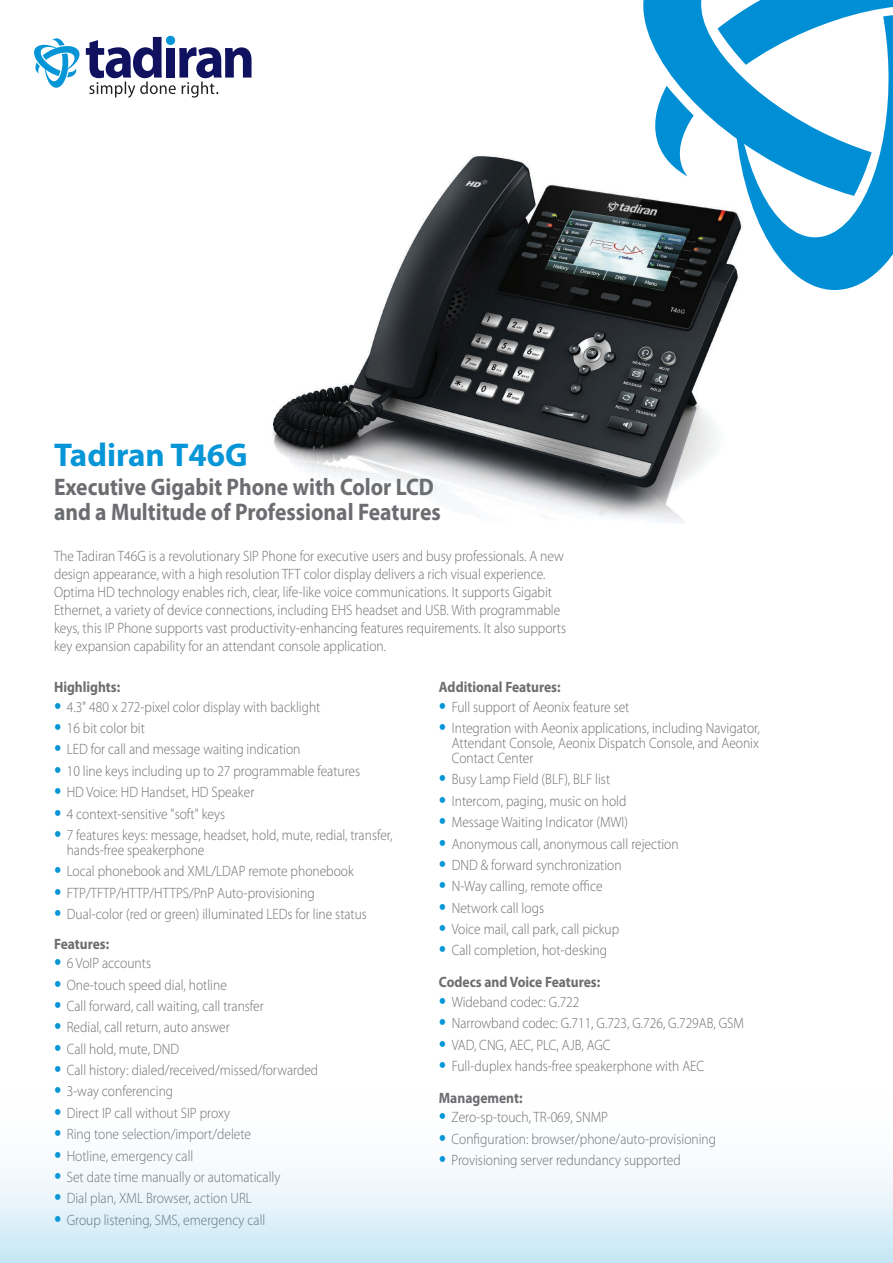
<style>
.page{position:relative;width:893px;height:1263px;background:#fff}
.page>*{position:absolute;margin:0;border:0;box-sizing:border-box;transform-origin:0 0}
.t1{font:700 33px "Myriad Pro";color:#0696d7}
.t2{font:700 24px/25.5px "Myriad Pro";color:#6c6d70;scale:.9 1}
.t3{font:300 15px/18px "Myriad Pro";color:#6c6d70;scale:.9 1}
.t4{font:700 15px "Myriad Pro";color:#6c6d70;scale:.9 1}
.s1{font-family:"Helvetica";font-size:16.5px;color:#0696d7}
.s2{font-weight:700}
</style>
<div class="page">
<img style="left:272px;top:155px;width:462px;height:368px">
<svg style="left:34px;top:37px;width:218px;height:61px"></svg>
<svg style="left:733px;top:206px;width:160px;height:84px;fill:#008fd5"></svg>
<svg style="left:623px;top:0;width:270px;height:206px"></svg>
<svg style="left:0;top:1173px;width:893px;height:90px"></svg>
<h1 class="t1" style="left:54px;top:433px;width:195px">Tadiran T46G</h1>
<h2 class="t2" style="left:54px;top:473px;width:431px">Executive Gigabit Phone with Color LCD and a Multitude of Professional Features</h2>
<p class="t3" style="left:54px;top:546px;width:570px">The Tadiran T46 aisG revolutionary SIP Phone for executive users and busy professionals A. new design appearance, with a high resolution TFT color display delivers a rich visual experience.<br>Optima HD technology enables rich, clear, life-like voice communications It. supports Gigabit Ethernet a, variety of device connections, including EHS headset and USB. With programmable keys, this IP Phone supports vast productivity-enhancing features requirements It. also supports key expansion capability for an attendant console application.</p>
<p class="t4" style="left:54px;top:677px;width:75px">Highlights:</p>
<p class="t3" style="left:54px;top:697px;width:298px"><span class="s1">•</span> 4.3" 480 x 272-pixel color display with backlight</p>
<p class="t3" style="left:54px;top:719px;width:103px"><span class="s1">•</span> 16 bit color bit</p>
<p class="t3" style="left:54px;top:740px;width:275px"><span class="s1">•</span> LED for call and message waiting indication</p>
<p class="t3" style="left:54px;top:762px;width:342px"><span class="s1">•</span> 10 line keys including up to 27 programmable features</p>
<p class="t3" style="left:54px;top:783px;width:224px"><span class="s1">•</span> HD Voice: HD Handset, HD Speaker</p>
<p class="t3" style="left:54px;top:804px;width:192px"><span class="s1">•</span> 4 context-sensitive "soft" keys</p>
<p class="t3" style="left:67px;top:827px;width:364px;line-height:15px;text-indent:-13px"><span class="s1">•</span> 7 features keys: message, headset, hold, mute, redial, transfer, hands-free speakerphone</p>
<p class="t3" style="left:54px;top:862px;width:335px"><span class="s1">•</span> Local phonebook and XML/LDAP remote phonebook</p>
<p class="t3" style="left:54px;top:883px;width:291px"><span class="s1">•</span> FTP/TFTP/HTTP/HTTPS/PnP Auto-provisioning</p>
<p class="t3" style="left:54px;top:899px;width:349px;line-height:29.8px"><span class="s1">•</span> Dual-color (red or green) illuminated LEDs for line status<br><span class="s2">Features:</span></p>
<p class="t3" style="left:54px;top:954px;width:109px"><span class="s1">•</span> 6 VoIP accounts</p>
<p class="t3" style="left:54px;top:975px;width:194px"><span class="s1">•</span> One-touch speed dial, hotline</p>
<p class="t3" style="left:54px;top:997px;width:235px"><span class="s1">•</span> Call forward, call waiting, call transfer</p>
<p class="t3" style="left:54px;top:1018px;width:197px"><span class="s1">•</span> Redial, call return, auto answer</p>
<p class="t3" style="left:54px;top:1039px;width:141px"><span class="s1">•</span> Call hold, mute, DND</p>
<p class="t3" style="left:54px;top:1061px;width:295px"><span class="s1">•</span> Call history: dialed/received/missed/forwarded</p>
<p class="t3" style="left:54px;top:1082px;width:134px"><span class="s1">•</span> 3-way conferencing</p>
<p class="t3" style="left:54px;top:1104px;width:197px"><span class="s1">•</span> Direct IP call without SIP proxy</p>
<p class="t3" style="left:54px;top:1125px;width:220px"><span class="s1">•</span> Ring tone selection/import/delete</p>
<p class="t3" style="left:54px;top:1146px;width:156px"><span class="s1">•</span> Hotline, emergency call</p>
<p class="t3" style="left:54px;top:1168px;width:253px"><span class="s1">•</span> Set date time manually or automatically</p>
<p class="t3" style="left:54px;top:1189px;width:221px"><span class="s1">•</span> Dial plan, XML Browser, action URL</p>
<p class="t3" style="left:54px;top:1210px;width:236px"><span class="s1">•</span> Group listening, SMS, emergency call</p>
<p class="t4" style="left:439px;top:677px;width:137px">Additional Features:</p>
<p class="t3" style="left:439px;top:697px;width:213px"><span class="s1">•</span> Full support of Aeonix feature set</p>
<p class="t3" style="left:452px;top:720px;width:344px;line-height:15px;text-align:justify;text-indent:-13px"><span class="s1">•</span> Integration with Aeonix applications, including Navigator, Attendant Console, Aeonix Dispatch Console, and Aeonix Contact Center</p>
<p class="t3" style="left:439px;top:770px;width:192px"><span class="s1">•</span> Busy Lamp Field (BLF ,) BLF list</p>
<p class="t3" style="left:439px;top:792px;width:210px"><span class="s1">•</span> Intercom, paging, music on hold</p>
<p class="t3" style="left:439px;top:813px;width:212px"><span class="s1">•</span> Message Waiting Indicator (MWI(</p>
<p class="t3" style="left:439px;top:834px;width:268px"><span class="s1">•</span> Anonymous call, anonymous call rejection</p>
<p class="t3" style="left:439px;top:856px;width:205px"><span class="s1">•</span> DND &amp; forward synchronization</p>
<p class="t3" style="left:439px;top:877px;width:183px"><span class="s1">•</span> -N Way calling, remote office</p>
<p class="t3" style="left:439px;top:898px;width:118px"><span class="s1">•</span> Network call logs</p>
<p class="t3" style="left:439px;top:920px;width:202px"><span class="s1">•</span> Voice mail, call park, call pickup</p>
<p class="t3" style="left:439px;top:934px;width:188px;line-height:32.1px"><span class="s1">•</span> Call completion, hot-desking<br><span class="s2">Codecs and Voice Features:</span></p>
<p class="t3" style="left:439px;top:992px;width:158px"><span class="s1">•</span> Wideband codec G: .722</p>
<p class="t3" style="left:439px;top:1014px;width:340px"><span class="s1">•</span> Narrowband codec G: .711, G.723, G.726, G.729AB, GSM</p>
<p class="t3" style="left:439px;top:1035px;width:192px"><span class="s1">•</span> VAD, CNG, AEC, PLC, AJB, AGC</p>
<p class="t3" style="left:439px;top:1049px;width:296px;line-height:32.2px"><span class="s1">•</span> Full-duplex hands-free speakerphone with AEC<br><span class="s2">Management:</span></p>
<p class="t3" style="left:439px;top:1108px;width:189px"><span class="s1">•</span> Zero-sp-touch TR, -069, SNMP</p>
<p class="t3" style="left:439px;top:1130px;width:310px"><span class="s1">•</span> Configuration: browser/phone/auto-provisioning</p>
<p class="t3" style="left:439px;top:1151px;width:270px"><span class="s1">•</span> Provisioning server redundancy supported</p>
</div>
